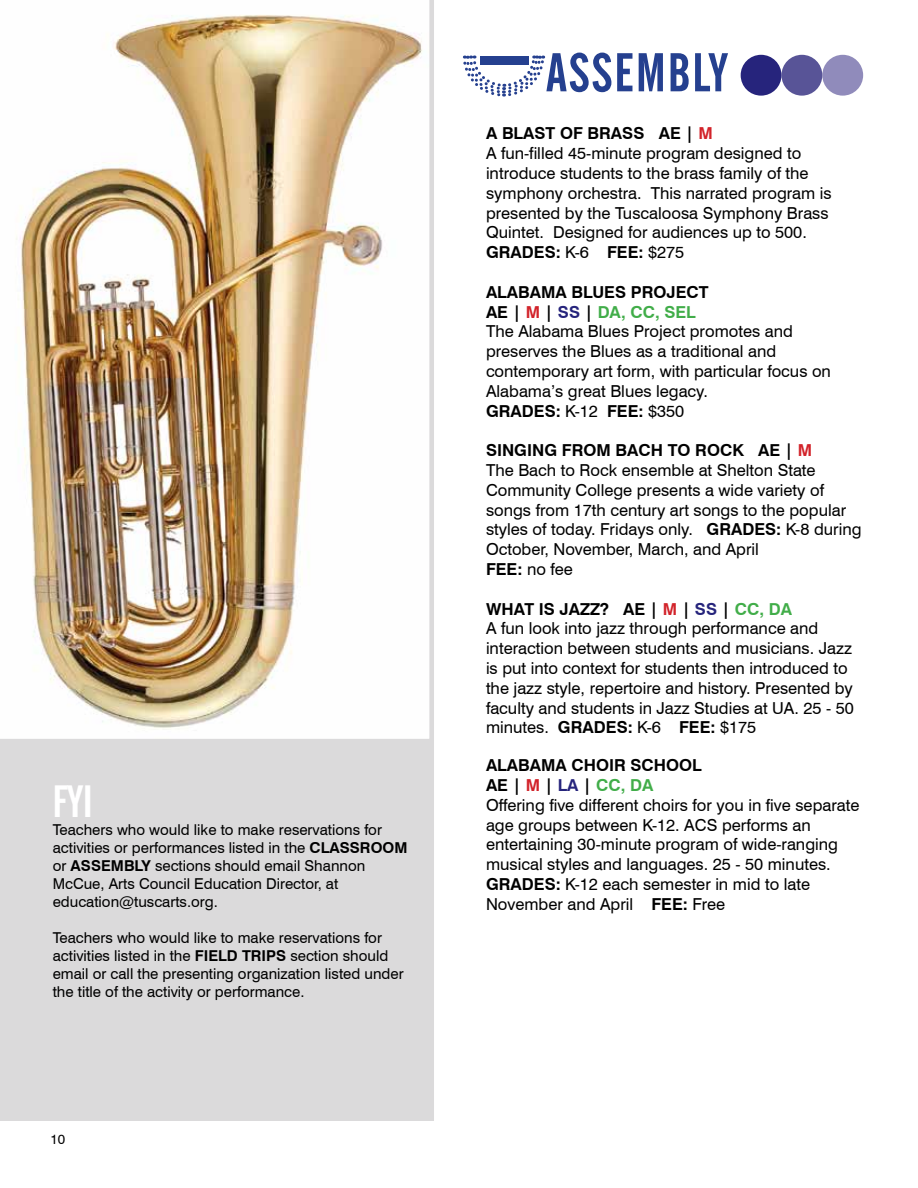
<style>
.page{position:relative;width:918px;height:1188px;background:#fff}
.page>*{position:absolute;margin:0;border:0;box-sizing:border-box;transform-origin:0 0}
.t1{font:54px "Alternate Gothic No 2 BT";letter-spacing:.03em;color:#25408f}
.t2{font:45px "Alternate Gothic No 2 BT";color:#fff}
.t3{font:16.5px/19.8px "Swiss 721 BT";color:#000}
.t4{font:15px/18px "Swiss 721 BT";color:#000}
.t5{font:13.5px "Swiss 721 BT";color:#000}
.s1{font-weight:700}
.s2{font-weight:700;color:#d2232a}
.s3{font-weight:700;color:#26247c}
.s4{font-weight:700;color:#41ad49}
</style>
<div class="page">
<div style="left:822px;top:55px;width:41px;height:41px;background:#908bbb;border-radius:50%"></div>
<div style="left:782px;top:55px;width:40px;height:41px;background:#585497;border-radius:50%"></div>
<div style="left:741px;top:55px;width:41px;height:41px;background:#26247c;border-radius:50%"></div>
<svg style="left:463px;top:55px;width:83px;height:42px"></svg>
<div style="left:480px;top:56px;width:49px;height:9px;background:#25408f"></div>
<div style="left:0;top:743px;width:434px;height:377px;background:#dbdadb"></div>
<img style="left:0;top:0;width:434px;height:743px">
<h2 class="t2" style="left:52px;top:777px;width:42px">FYI</h2>
<p class="t4" style="left:53px;top:821px;width:356px">Teachers who would like to make reservations for activities or performances listed in the <span class="s1">CLASSROOM </span>or <span class="s1">ASSEMBLY</span> sections should email Shannon McCue, Arts Council Education Director, at education@tuscarts.org.</p>
<p class="t4" style="left:53px;top:929px;width:352px">Teachers who would like to make reservations for activities listed in the <span class="s1">FIELD TRIPS</span> section should email or call the presenting organization listed under the title of the activity or performance.</p>
<p class="t5" style="left:50px;top:1131px;width:16px">10</p>
<h1 class="t1" style="left:546px;top:43px;width:183px">ASSEMBLY</h1>
<p class="t3" style="left:486px;top:124px;width:347px"><span class="s1">A BLAST OF BRASS AE |</span> <span class="s2">M<br></span>A fun-filled 45-minute program designed to introduce students to the brass family of the symphony orchestra. This narrated program is presented by the Tuscaloosa Symphony Brass Quintet. Designed for audiences up to 500.<br><span class="s1">GRADES:</span> K-6 <span class="s1">FEE:</span> $275</p>
<p class="t3" style="left:486px;top:282px;width:347px"><span class="s1">ALABAMA BLUES PROJECT<br>AE |</span> <span class="s2">M</span> <span class="s1">|</span> <span class="s3">SS</span> <span class="s1">|</span> <span class="s4">DA, CC, SEL<br></span>The Alabama Blues Project promotes and preserves the Blues as a traditional and contemporary art form, with particular focus on<br>Alabama’s great Blues legacy.<br><span class="s1">GRADES:</span> K-12 <span class="s1">FEE:</span> $350</p>
<p class="t3" style="left:486px;top:440px;width:377px"><span class="s1">SINGING FROM BACH TO ROCK AE |</span> <span class="s2">M<br></span>The Bach to Rock ensemble at Shelton State Community College presents a wide variety of songs from 17th century art songs to the popular styles of today. Fridays only. <span class="s1">GRADES:</span> K-8 during October, November, March, and April<br><span class="s1">FEE:</span> no fee</p>
<p class="t3" style="left:486px;top:599px;width:369px"><span class="s1">WHAT IS JAZZ? AE |</span> <span class="s2">M</span> <span class="s1">|</span> <span class="s3">SS</span> <span class="s1">|</span> <span class="s4">CC, DA<br></span>A fun look into jazz through performance and interaction between students and musicians. Jazz is put into context for students then introduced to the jazz style, repertoire and history. Presented by faculty and students in Jazz Studies at UA. 25 - 50 minutes. <span class="s1">GRADES:</span> K-6 <span class="s1">FEE:</span> $175</p>
<p class="t3" style="left:486px;top:755px;width:375px"><span class="s1">ALABAMA CHOIR SCHOOL<br>AE |</span> <span class="s2">M</span> <span class="s1">|</span> <span class="s3">LA</span> <span class="s1">|</span> <span class="s4">CC, DA<br></span>Offering five different choirs for you in five separate age groups between K-12. ACS performs an entertaining 30-minute program of wide-ranging musical styles and languages. 25 - 50 minutes.<br><span class="s1">GRADES:</span> K-12 each semester in mid to late November and April <span class="s1">FEE:</span> Free</p>
</div>
